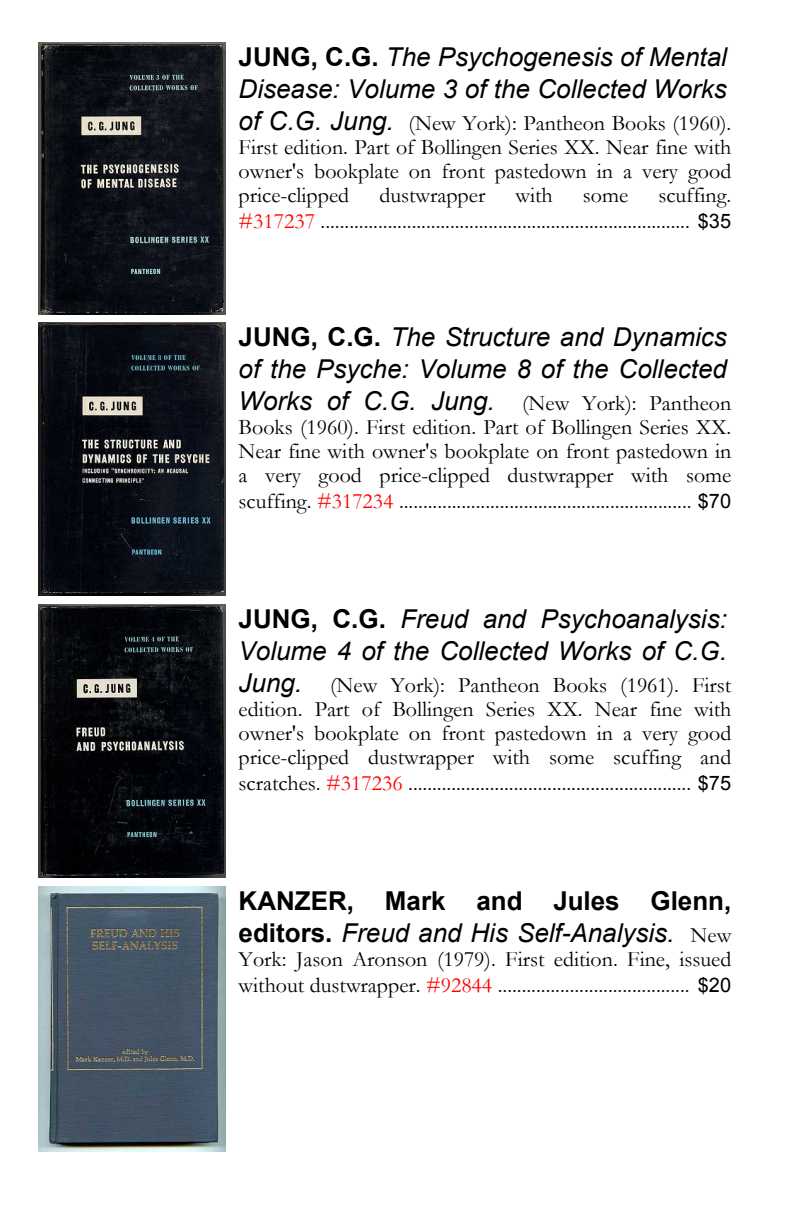
<style>
.page{position:relative;width:792px;height:1224px;background:#fff}
.page>*{position:absolute;margin:0;border:0;box-sizing:border-box;transform-origin:0 0}
.t1{font:italic 26px/32px "Arial";color:#000}
.t2{font:700 26px/32px "Arial";color:#000}
.t3{font:22px/24px "Garamond";color:#000;text-align:justify}
.s1{font-weight:700;font-style:normal}
.s2{font-family:"Arial";font-style:italic;font-size:26px}
.s3{color:#f00}
.s4{font-family:"Arial";font-size:20px}
.s5{font-weight:400;font-style:italic}
.s6{font-family:"Garamond";font-weight:400;font-size:22px}
</style>
<div class="page">
<img style="left:38px;top:42px;width:188px;height:273px">
<img style="left:38px;top:323px;width:188px;height:273px">
<img style="left:38px;top:604px;width:188px;height:274px">
<img style="left:38px;top:886px;width:188px;height:266px">
<p class="t1" style="left:239px;top:43px;width:490px"><span class="s1">JUNG, C.G.</span> The Psychogenesis of Mental<br>Disease: Volume 3 of the Collected Works</p>
<p class="t3" style="left:239px;top:114px;width:494px"><span class="s2">of C.G. Jung.</span> (New York): Pantheon Books (1960).<br>First edition. Part of Bollingen Series XX. Near fine with owner's bookplate on front pastedown in a very good price-clipped</p>
<p class="t3" style="left:379px;top:186px;width:107px">dustwrapper</p>
<p class="t3" style="left:515px;top:186px;width:39px">with</p>
<p class="t3" style="left:583px;top:186px;width:47px">some</p>
<p class="t3" style="left:239px;top:185px;width:494px;line-height:26px;text-align:right">scuffing.<br><span class="s3">#317237</span> ............................................................................. <span class="s4">$35</span></p>
<p class="t1" style="left:239px;top:323px;width:490px"><span class="s1">JUNG, C.G.</span> The Structure and Dynamics of the Psyche: Volume 8 of the Collected</p>
<p class="t3" style="left:239px;top:394px;width:494px"><span class="s2">Works of C.G. Jung.</span> (New York): Pantheon Books (1960). First edition. Part of Bollingen Series XX.<br>Near fine with owner's bookplate on front pastedown in a very good price-clipped dustwrapper with some</p>
<p class="t3" style="left:239px;top:492px;width:494px">scuffing. <span class="s3">#317234</span> ............................................................. <span class="s4">$70</span></p>
<p class="t1" style="left:239px;top:605px;width:490px"><span class="s1">JUNG, C.G.</span> Freud and Psychoanalysis:<br>Volume 4 of the Collected Works of C.G.</p>
<p class="t3" style="left:239px;top:676px;width:494px"><span class="s2">Jung.</span> (New York): Pantheon Books (1961). First edition. Part of Bollingen Series XX. Near fine with owner's bookplate on front pastedown in a very good price-clipped dustwrapper with some scuffing and</p>
<p class="t3" style="left:239px;top:774px;width:494px">scratches. <span class="s3">#317236</span> ........................................................... <span class="s4">$75</span></p>
<p class="t2" style="left:239px;top:887px;width:494px">KANZER, Mark and Jules Glenn, editors. <span class="s5">Freud and His Self-Analysis.</span> <span class="s6">New</span></p>
<p class="t3" style="left:239px;top:949px;width:494px;line-height:26px">York: Jason Aronson (1979). First edition. Fine, issued without dustwrapper. <span class="s3">#92844</span> ........................................ <span class="s4">$20</span></p>
</div>
